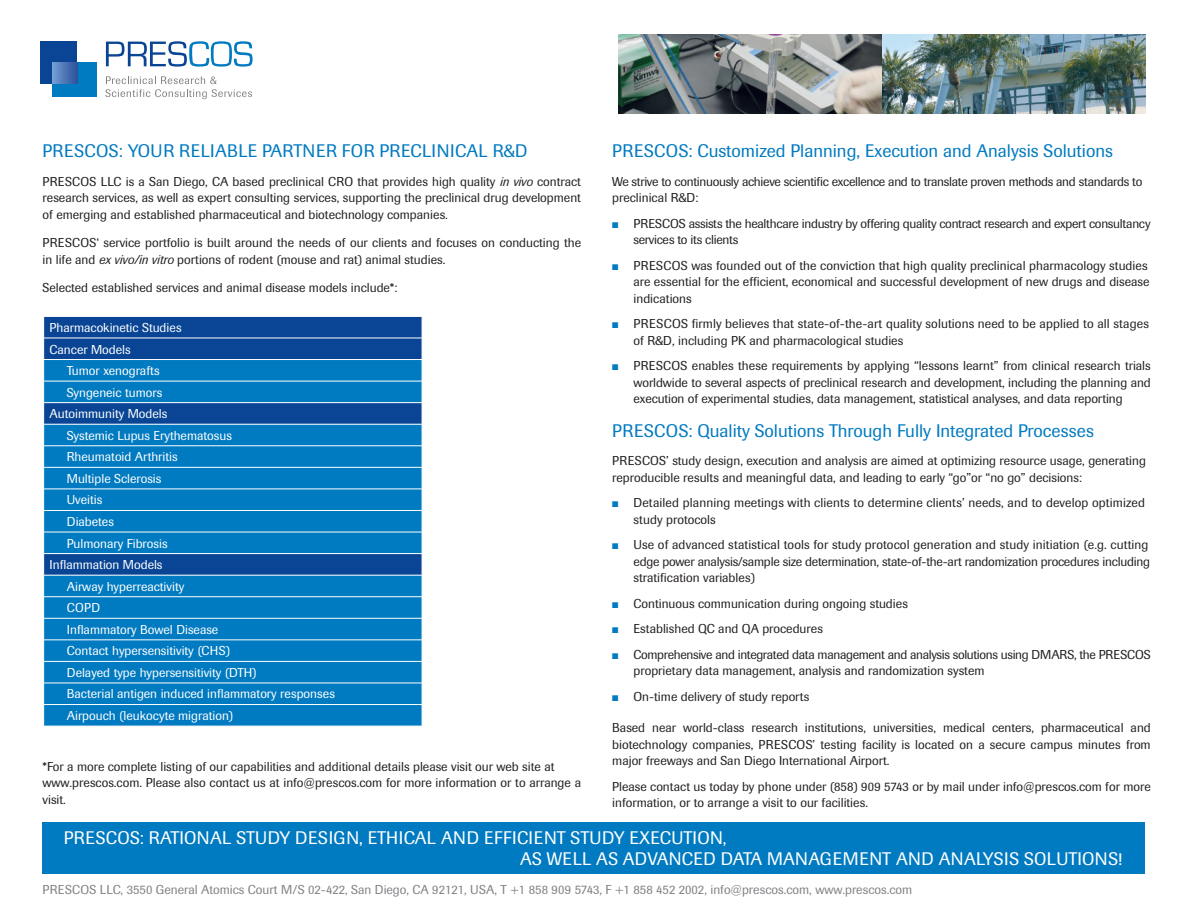
<style>
.page{position:relative;width:1188px;height:918px;background:#fff}
.page>*{position:absolute;margin:0;border:0;box-sizing:border-box;transform-origin:0 0}
.t1{font:18px/21.6px "Imago";letter-spacing:.02em;color:#fff}
.t2{font:18px "Imago";color:#007ac0}
.t3{font:18px "Imago";letter-spacing:.02em;color:#007ac0}
.t4{font:12.75px/16.5px "Imago";color:#231f20}
.t5{font:12.75px "Imago";color:#fff}
.t6{font:12.75px/16.5px "Imago";letter-spacing:-.02em;color:#231f20}
.t7{font:12.75px "Imago";color:#808285}
.s1{color:#007ac0}
.s2{font-style:italic}
</style>
<div class="page">
<div style="left:41px;top:42px;width:36px;height:42px;background:#094594"></div>
<div style="left:52px;top:63px;width:44px;height:34px;background:#007ac0"></div>
<svg style="left:52px;top:63px;width:25px;height:21px"></svg>
<svg style="left:106px;top:41px;width:147px;height:26px"></svg>
<svg style="left:105px;top:76px;width:147px;height:23px"></svg>
<div style="left:43px;top:823px;width:1102px;height:51px;background:#007ac0"></div>
<div style="left:45px;top:317px;width:377px;height:42px;background:#094594"></div>
<svg style="left:45px;top:360px;width:377px;height:366px;background:#0475bb"></svg>
<hr style="left:43px;top:338px;width:379px;height:1px;background:#fff">
<hr style="left:43px;top:381px;width:379px;height:1px;background:#fff">
<hr style="left:43px;top:402px;width:379px;height:1px;background:#fff">
<hr style="left:43px;top:424px;width:379px;height:1px;background:#fff">
<hr style="left:43px;top:445px;width:379px;height:1px;background:#fff">
<hr style="left:43px;top:467px;width:379px;height:1px;background:#fff">
<hr style="left:43px;top:489px;width:379px;height:1px;background:#fff">
<hr style="left:43px;top:510px;width:379px;height:1px;background:#fff">
<hr style="left:43px;top:532px;width:379px;height:1px;background:#fff">
<hr style="left:43px;top:553px;width:379px;height:1px;background:#fff">
<hr style="left:43px;top:575px;width:379px;height:1px;background:#fff">
<hr style="left:43px;top:596px;width:379px;height:1px;background:#fff">
<hr style="left:43px;top:618px;width:379px;height:1px;background:#fff">
<hr style="left:43px;top:639px;width:379px;height:1px;background:#fff">
<hr style="left:43px;top:661px;width:379px;height:1px;background:#fff">
<hr style="left:43px;top:683px;width:379px;height:1px;background:#fff">
<hr style="left:43px;top:704px;width:379px;height:1px;background:#fff">
<img style="left:619px;top:34px;width:526px;height:80px">
<h1 class="t2" style="left:612px;top:140px;width:502px">PRESCOS: Customized Planning, Execution and Analysis Solutions</h1>
<p class="t6" style="left:612px;top:173px;width:532px">We strive to continuously achieve scientific excellence and to translate proven methods and standards to preclinical R&amp;D:</p>
<p class="t6" style="left:634px;top:215px;width:519px;text-indent:-21px"><span class="s1">■</span> PRESCOS assists the healthcare industry by offering quality contract research and expert consultancy services to its clients</p>
<p class="t4" style="left:634px;top:257px;width:517px;text-indent:-21px"><span class="s1">■</span> PRESCOS was founded out of the conviction that high quality preclinical pharmacology studies are essential for the efficient, economical and successful development of new drugs and disease indications</p>
<p class="t4" style="left:634px;top:315px;width:517px;text-indent:-21px"><span class="s1">■</span> PRESCOS firmly believes that state-of-the-art quality solutions need to be applied to all stages of R&amp;D, including PK and pharmacological studies</p>
<p class="t4" style="left:634px;top:357px;width:519px;text-align:justify;text-indent:-21px"><span class="s1">■</span> PRESCOS enables these requirements by applying “lessons learnt” from clinical research trials worldwide to several aspects of preclinical research and development, including the planning and execution of experimental studies, data management, statistical analyses, and data reporting</p>
<h1 class="t2" style="left:612px;top:420px;width:483px">PRESCOS: Quality Solutions Through Fully Integrated Processes</h1>
<p class="t4" style="left:612px;top:453px;width:535px">PRESCOS’ study design, execution and analysis are aimed at optimizing resource usage, generating reproducible results and meaningful data, and leading to early “go”or “no go” decisions:</p>
<p class="t4" style="left:634px;top:495px;width:513px;text-indent:-21px"><span class="s1">■</span> Detailed planning meetings with clients to determine clients’ needs, and to develop optimized study protocols</p>
<p class="t4" style="left:634px;top:537px;width:518px;text-align:justify;text-indent:-21px"><span class="s1">■</span> Use of advanced statistical tools for study protocol generation and study initiation (e.g. cutting edge power analysis/sample size determination, state-of-the-art randomization procedures including stratification variables)</p>
<p class="t4" style="left:612px;top:595px;width:297px"><span class="s1">■</span> Continuous communication during ongoing studies</p>
<p class="t4" style="left:612px;top:621px;width:212px"><span class="s1">■</span> Established QC and QA procedures</p>
<p class="t4" style="left:634px;top:646px;width:519px;text-indent:-21px"><span class="s1">■</span> Comprehensive and integrated data management and analysis solutions using DMARS, the PRESCOS proprietary data management, analysis and randomization system</p>
<p class="t4" style="left:612px;top:688px;width:199px"><span class="s1">■</span> On-time delivery of study reports</p>
<p class="t4" style="left:612px;top:720px;width:540px;text-align:justify">Based near world-class research institutions, universities, medical centers, pharmaceutical and biotechnology companies, PRESCOS’ testing facility is located on a secure campus minutes from major freeways and San Diego International Airport.</p>
<p class="t4" style="left:612px;top:778px;width:540px">Please contact us today by phone under (858) 909 5743 or by mail under info@prescos.com for more information, or to arrange a visit to our facilities.</p>
<h1 class="t1" style="left:520px;top:827px;width:604px;text-indent:-456px">PRESCOS: RATIONAL STUDY DESIGN, ETHICAL AND EFFICIENT STUDY EXECUTION,<br>AS WELL AS ADVANCED DATA MANAGEMENT AND ANALYSIS SOLUTIONS!</h1>
<h1 class="t3" style="left:43px;top:140px;width:487px">PRESCOS: YOUR RELIABLE PARTNER FOR PRECLINICAL R&amp;D</h1>
<p class="t4" style="left:43px;top:173px;width:540px;text-align:justify">PRESCOS LLC is a San Diego, CA based preclinical CRO that provides high quality <span class="s2">in vivo</span> contract research services, as well as expert consulting services, supporting the preclinical drug development of emerging and established pharmaceutical and biotechnology companies.</p>
<p class="t4" style="left:43px;top:235px;width:540px">PRESCOS‘ service portfolio is built around the needs of our clients and focuses on conducting the in life and <span class="s2">ex vivo/in vitro</span> portions of rodent (mouse and rat) animal studies.</p>
<p class="t4" style="left:43px;top:280px;width:356px">Selected established services and animal disease models include*:</p>
<p class="t5" style="left:50px;top:320px;width:134px">Pharmacokinetic Studies</p>
<p class="t5" style="left:50px;top:342px;width:83px">Cancer Models</p>
<p class="t5" style="left:67px;top:363px;width:94px">Tumor xenografts</p>
<p class="t5" style="left:67px;top:385px;width:97px">Syngeneic tumors</p>
<p class="t5" style="left:50px;top:406px;width:119px">Autoimmunity Models</p>
<p class="t5" style="left:67px;top:428px;width:166px">Systemic Lupus Erythematosus</p>
<p class="t5" style="left:67px;top:449px;width:112px">Rheumatoid Arthritis</p>
<p class="t5" style="left:67px;top:471px;width:96px">Multiple Sclerosis</p>
<p class="t5" style="left:67px;top:493px;width:37px">Uveitis</p>
<p class="t5" style="left:67px;top:514px;width:49px">Diabetes</p>
<p class="t5" style="left:67px;top:536px;width:102px">Pulmonary Fibrosis</p>
<p class="t5" style="left:50px;top:557px;width:114px">Inflammation Models</p>
<p class="t5" style="left:67px;top:579px;width:119px">Airway hyperreactivity</p>
<p class="t5" style="left:67px;top:600px;width:35px">COPD</p>
<p class="t5" style="left:67px;top:622px;width:153px">Inflammatory Bowel Disease</p>
<p class="t5" style="left:67px;top:644px;width:165px">Contact hypersensitivity (CHS)</p>
<p class="t5" style="left:67px;top:665px;width:191px">Delayed type hypersensitivity (DTH)</p>
<p class="t5" style="left:67px;top:687px;width:270px">Bacterial antigen induced inflammatory responses</p>
<p class="t5" style="left:67px;top:708px;width:168px">Airpouch (leukocyte migration)</p>
<p class="t4" style="left:43px;top:758px;width:540px">*For a more complete listing of our capabilities and additional details please visit our web site at www.prescos.com. Please also contact us at info@prescos.com for more information or to arrange a visit.</p>
<p class="t7" style="left:43px;top:882px;width:871px">PRESCOS LLC, 3550 General Atomics Court M/S 02-422, San Diego, CA 92121, USA, T +1 858 909 5743, F +1 858 452 2002, info@prescos.com, www.prescos.com</p>
</div>
